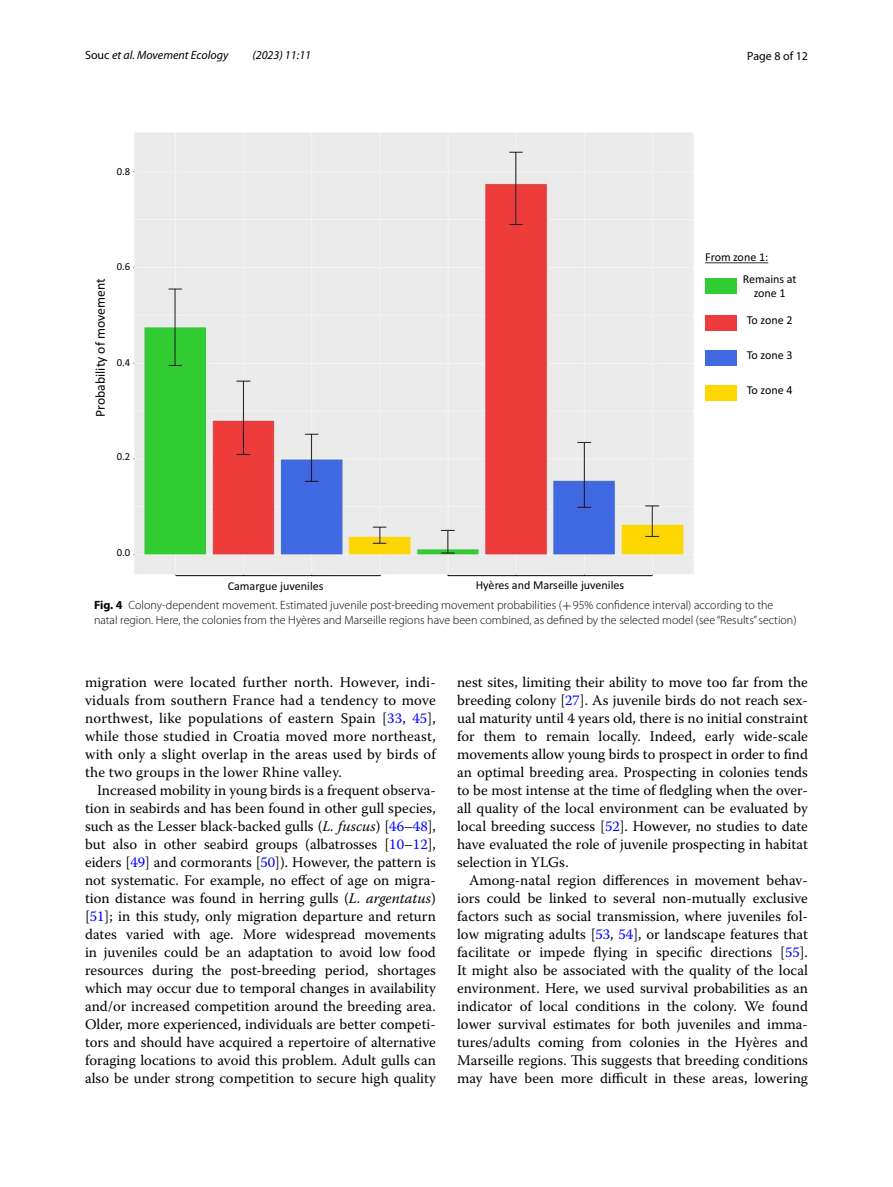
<style>
.page{position:relative;width:893px;height:1187px;background:#fff}
.page>*{position:absolute;margin:0;border:0;box-sizing:border-box;transform-origin:0 0}
.t1{font:14.7px/18px "Warnock Pro";color:#000;text-align:justify}
.t2{font:13.8px "Calibri 2";color:#000}
.t3{font:12.15px/14.5px "Calibri 2";color:#000;text-align:center}
.t4{font:300 12px/15px "Myriad Pro";color:#000}
.t5{font:italic 12px "Myriad Pro";color:#000}
.t6{font:12px "Myriad Pro";color:#000}
.t7{font:10.65px "Calibri 2";color:#000}
.s1{font-style:normal}
.s2{font-weight:700}
.s3{font-family:"MTSY";font-weight:400}
.s4{color:#00f}
.s5{font-style:italic}
</style>
<div class="page">
<img style="left:133px;top:133px;width:560px;height:442px">
<hr style="left:176px;top:575px;width:205px;height:1px;background:#000">
<hr style="left:448px;top:575px;width:204px;height:1px;background:#000">
<div style="left:705px;top:278px;width:32px;height:15px;background:#32cd33"></div>
<div style="left:705px;top:315px;width:32px;height:15px;background:#ee3c3c"></div>
<div style="left:705px;top:350px;width:32px;height:15px;background:#4169e2"></div>
<div style="left:705px;top:385px;width:32px;height:16px;background:#fed700"></div>
<svg style="left:705px;top:262px;width:63px;height:1px"></svg>
<p class="t5" style="left:85px;top:48px;width:145px"><span class="s1">Souc</span> et al. Movement Ecology</p>
<p class="t5" style="left:252px;top:48px;width:60px">(2023) 11:11</p>
<p class="t6" style="left:747px;top:48px;width:62px">Page 8 of 12</p>
<p class="t7" style="left:117px;top:165px;width:15px">0.8</p>
<p class="t2" style="left:91px;top:417px;width:140px;rotate:-90deg">y t i l i baborP mf o mevo t ne</p>
<p class="t7" style="left:117px;top:260px;width:15px">0.6</p>
<p class="t7" style="left:117px;top:355px;width:15px">0.4</p>
<p class="t7" style="left:117px;top:450px;width:15px">0.2</p>
<p class="t7" style="left:117px;top:545px;width:15px">0.0</p>
<p class="t3" style="left:228px;top:578px;width:97px">Camargue juveniles</p>
<p class="t3" style="left:476px;top:578px;width:150px">Hyères and Marseille juveniles</p>
<p class="t3" style="left:705px;top:250px;width:65px">From zone 1:</p>
<p class="t3" style="left:743px;top:271px;width:55px">Remains at zone 1</p>
<p class="t3" style="left:747px;top:313px;width:47px">To zone 2</p>
<p class="t3" style="left:747px;top:348px;width:47px">To zone 3</p>
<p class="t3" style="left:747px;top:383px;width:47px">To zone 4</p>
<p class="t4" style="left:94px;top:597px;width:704px"><span class="s2">Fig. 4</span> Colony-dependent movement. Estimated juvenile post-breeding movement probabilities (<span class="s3">+</span>95% confidence interval) according to the natal region. Here, the colonies from the Hyères and Marseille regions have been combined, as defined by the selected model (see “Results” section)</p>
<p class="t1" style="left:85px;top:672px;width:352px">migration were located further north. However, indi&shy;viduals from southern France had a tendency to move northwest, like populations of eastern Spain [<span class="s4">33</span>, <span class="s4">45</span>], while those studied in Croatia moved more northeast, with only a slight overlap in the areas used by birds of the two groups in the lower Rhine valley.</p>
<p class="t1" style="left:85px;top:780px;width:352px;text-indent:12px">Increased mobility in young birds is a frequent observa&shy;tion in seabirds and has been found in other gull species, such as the Lesser black-backed gulls (<span class="s5">L. fuscus</span>) [<span class="s4">46</span>–<span class="s4">48</span>], but also in other seabird groups (albatrosses [<span class="s4">10</span>–<span class="s4">12</span>], eiders [<span class="s4">49</span>] and cormorants [<span class="s4">50</span>]). However, the pattern is not systematic. For example, no effect of age on migra&shy;tion distance was found in herring gulls (<span class="s5">L. argentatus</span>) [<span class="s4">51</span>]; in this study, only migration departure and return dates varied with age. More widespread movements in juveniles could be an adaptation to avoid low food resources during the post-breeding period, shortages which may occur due to temporal changes in availability and/or increased competition around the breeding area.<br>Older, more experienced, individuals are better competi&shy;tors and should have acquired a repertoire of alternative foraging locations to avoid this problem. Adult gulls can also be under strong competition to secure high quality</p>
<p class="t1" style="left:457px;top:672px;width:352px">nest sites, limiting their ability to move too far from the breeding colony [<span class="s4">27</span>]. As juvenile birds do not reach sex&shy;ual maturity until 4 years old, there is no initial constraint for them to remain locally. Indeed, early wide-scale movements allow young birds to prospect in order to find an optimal breeding area. Prospecting in colonies tends to be most intense at the time of fledgling when the over&shy;all quality of the local environment can be evaluated by local breeding success [<span class="s4">52</span>]. However, no studies to date have evaluated the role of juvenile prospecting in habitat selection in YLGs.</p>
<p class="t1" style="left:457px;top:870px;width:352px;text-indent:12px">Among-natal region differences in movement behav&shy;iors could be linked to several non-mutually exclusive factors such as social transmission, where juveniles fol&shy;low migrating adults [<span class="s4">53</span>, <span class="s4">54</span>], or landscape features that facilitate or impede flying in specific directions [<span class="s4">55</span>].<br>It might also be associated with the quality of the local environment. Here, we used survival probabilities as an indicator of local conditions in the colony. We found lower survival estimates for both juveniles and imma&shy;tures/adults coming from colonies in the Hyères and Marseille regions. This suggests that breeding conditions may have been more difficult in these areas, lowering</p>
</div>
